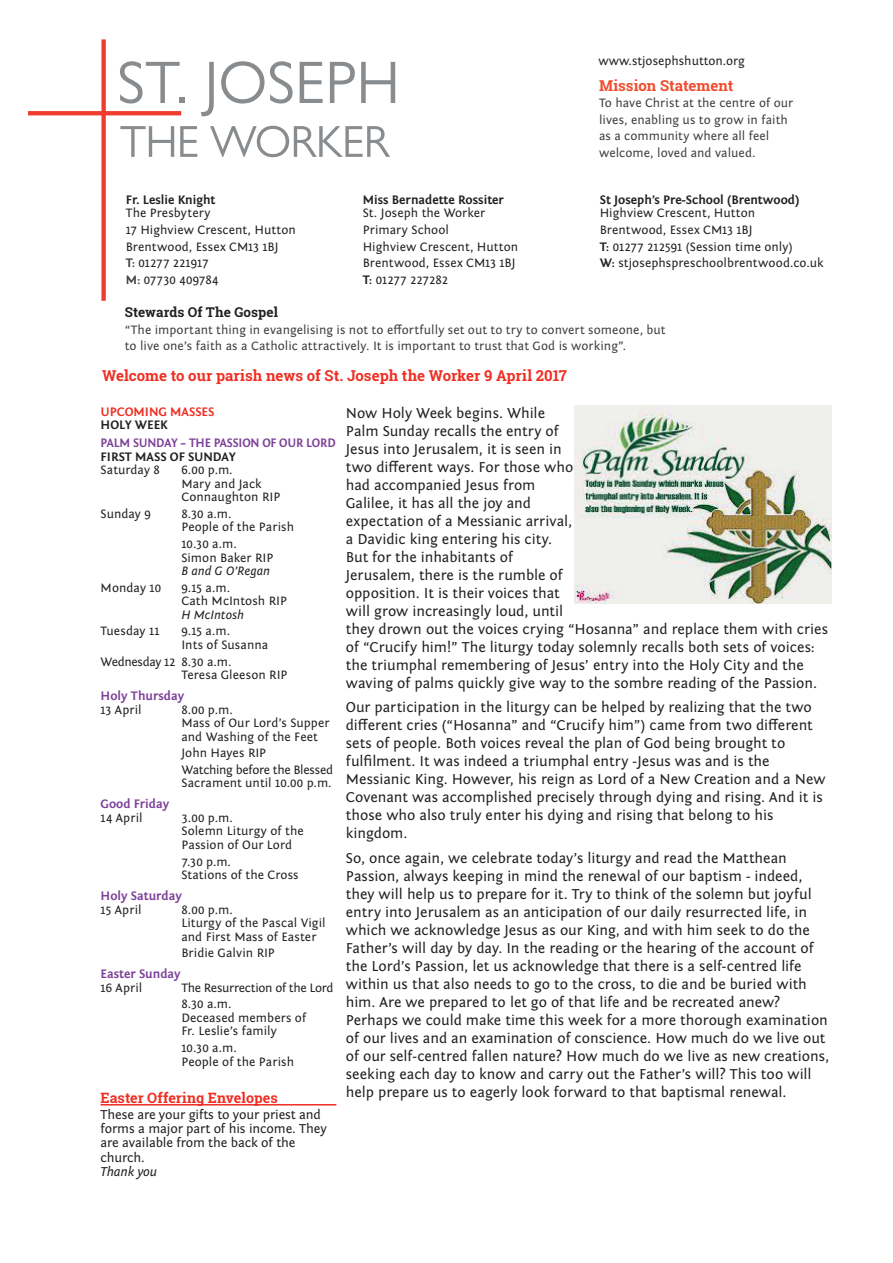
<style>
.page{position:relative;width:893px;height:1263px;background:#fff}
.page>*{position:absolute;margin:0;border:0;box-sizing:border-box;transform-origin:0 0}
.t1{font:15px/18px "Fontin Sans";letter-spacing:-.005em;color:#231f20}
.t2{font:700 15px "Roboto Slab";letter-spacing:-.005em;color:#ee2e22}
.t3{font:700 15px "Roboto Slab";color:#ef4c2f}
.t4{font:700 14.25px "Roboto Slab";color:#ee2e22}
.t5{font:13.5px/14.2px "Fontin Sans";letter-spacing:-.01em;color:#231f20}
.t6{font:700 13.5px "Roboto Slab";letter-spacing:.005em;color:#231f20}
.t7{font:italic 13.5px "Fontin Sans";letter-spacing:-.01em;color:#231f20}
.t8{font:12.75px/13.5px "Fontin Sans";letter-spacing:.005em;color:#231f20}
.t9{font:12.75px/16.5px "Fontin Sans";letter-spacing:.005em;color:#3e3e3f}
.t10{font:700 12.75px "Fontin Sans";color:#231f20}
.t11{font:700 12.75px "Fontin Sans";color:#7c4099}
.t12{font:12.75px/16.6px "Fontin Sans";letter-spacing:-.015em;color:#231f20}
.t13{font:12.75px/16.6px "Fontin Sans";letter-spacing:-.02em;color:#231f20}
.t14{font:700 12.75px "Fontin Sans";color:#7c4099;scale:.95 1}
.t15{font:italic 12.75px "Fontin Sans";color:#231f20}
.t16{font:700 12.75px "Fontin Sans";color:#ee2e22}
.s1{font-weight:700;color:#3e3e3f}
.s2{font-weight:700}
</style>
<div class="page">
<hr style="left:101px;top:1104px;width:235px;height:1px;background:#ee2e22">
<div style="left:101px;top:39px;width:5px;height:262px;background:#ee3c2f"></div>
<svg style="left:28px;top:111px;width:153px;height:4px"></svg>
<svg style="left:120px;top:61px;width:65px;height:43px"></svg>
<svg style="left:201px;top:62px;width:13px;height:54px"></svg>
<svg style="left:221px;top:61px;width:72px;height:43px"></svg>
<svg style="left:300px;top:62px;width:23px;height:41px"></svg>
<svg style="left:330px;top:62px;width:25px;height:41px"></svg>
<svg style="left:361px;top:62px;width:34px;height:41px"></svg>
<svg style="left:120px;top:126px;width:54px;height:31px"></svg>
<svg style="left:180px;top:126px;width:17px;height:31px"></svg>
<svg style="left:210px;top:126px;width:180px;height:31px"></svg>
<img style="left:574px;top:405px;width:258px;height:199px">
<p class="t8" style="left:598px;top:54px;width:148px">www.stjosephshutton.org</p>
<p class="t10" style="left:126px;top:192px;width:91px">Fr. Leslie Knight</p>
<p class="t8" style="left:126px;top:205px;width:172px;line-height:16.6px">The Presbytery<br>17 Highview Crescent, Hutton<br>Brentwood, Essex CM13 1BJ<br><span class="s1">T:</span> 01277 221917<br><span class="s1">M:</span> 07730 409784</p>
<p class="t10" style="left:363px;top:192px;width:143px">Miss Bernadette Rossiter</p>
<p class="t8" style="left:363px;top:205px;width:157px;line-height:16.6px">St. Joseph the Worker<br>Primary School<br>Highview Crescent, Hutton<br>Brentwood, Essex CM13 1BJ<br><span class="s2">T:</span> 01277 227282</p>
<p class="t3" style="left:599px;top:75px;width:136px">Mission Statement</p>
<p class="t9" style="left:599px;top:95px;width:196px">To have Christ at the centre of our lives, enabling us to grow in faith as a community where all feel welcome, loved and valued.</p>
<p class="t10" style="left:600px;top:192px;width:201px">St Joseph’s Pre-School (Brentwood)</p>
<p class="t8" style="left:600px;top:205px;width:225px;line-height:16.6px">Highview Crescent, Hutton<br>Brentwood, Essex CM13 1BJ<br><span class="s2">T:</span> 01277 212591 (Session time only)<br><span class="s2">W:</span> stjosephspreschoolbrentwood.co.uk</p>
<p class="t6" style="left:125px;top:303px;width:155px">Stewards Of The Gospel</p>
<p class="t9" style="left:125px;top:321px;width:542px">“The important thing in evangelising is not to effortfully set out to try to convert someone, but to live one’s faith as a Catholic attractively. It is important to trust that God is working”.</p>
<p class="t2" style="left:102px;top:365px;width:466px">Welcome to our parish news of St. Joseph the Worker 9 April 2017</p>
<p class="t16" style="left:101px;top:405px;width:115px">UPCOMING MASSES</p>
<p class="t10" style="left:101px;top:418px;width:69px">HOLY WEEK</p>
<p class="t14" style="left:101px;top:436px;width:249px">PALM SUNDAY – THE PASSION OF OUR LORD</p>
<p class="t10" style="left:101px;top:449px;width:137px">FIRST MASS OF SUNDAY</p>
<p class="t8" style="left:101px;top:463px;width:61px">Saturday 8</p>
<p class="t8" style="left:181px;top:463px;width:100px">6.00 p.m.<br>Mary and Jack<br>Connaughton RIP</p>
<p class="t8" style="left:101px;top:507px;width:52px">Sunday 9</p>
<p class="t8" style="left:181px;top:507px;width:114px">8.30 a.m.<br>People of the Parish</p>
<p class="t8" style="left:181px;top:537px;width:93px">10.30 a.m.<br>Simon Baker RIP</p>
<p class="t15" style="left:181px;top:564px;width:90px">B and G O’Regan</p>
<p class="t8" style="left:101px;top:581px;width:62px">Monday 10</p>
<p class="t8" style="left:181px;top:581px;width:107px">9.15 a.m.<br>Cath McIntosh RIP</p>
<p class="t15" style="left:181px;top:607px;width:64px">H McIntosh</p>
<p class="t8" style="left:101px;top:625px;width:60px">Tuesday 11</p>
<p class="t8" style="left:181px;top:625px;width:88px">9.15 a.m.<br>Ints of Susanna</p>
<p class="t8" style="left:181px;top:655px;width:108px;text-indent:-81px">Wednesday 12 8.30 a.m.<br>Teresa Gleeson RIP</p>
<p class="t11" style="left:101px;top:689px;width:85px">Holy Thursday</p>
<p class="t8" style="left:101px;top:703px;width:43px">13 April</p>
<p class="t8" style="left:181px;top:703px;width:149px">8.00 p.m.<br>Mass of Our Lord’s Supper and Washing of the Feet</p>
<p class="t12" style="left:181px;top:745px;width:153px">John Hayes RIP<br>Watching before the Blessed</p>
<p class="t8" style="left:181px;top:777px;width:152px">Sacrament until 10.00 p.m.</p>
<p class="t11" style="left:101px;top:797px;width:70px">Good Friday</p>
<p class="t8" style="left:101px;top:811px;width:43px">14 April</p>
<p class="t8" style="left:181px;top:811px;width:124px">3.00 p.m.<br>Solemn Liturgy of the<br>Passion of Our Lord</p>
<p class="t8" style="left:181px;top:855px;width:119px">7.30 p.m.<br>Stations of the Cross</p>
<p class="t11" style="left:101px;top:889px;width:83px">Holy Saturday</p>
<p class="t8" style="left:101px;top:903px;width:42px">15 April</p>
<p class="t8" style="left:181px;top:903px;width:146px">8.00 p.m.<br>Liturgy of the Pascal Vigil and First Mass of Easter</p>
<p class="t8" style="left:181px;top:946px;width:95px">Bridie Galvin RIP</p>
<p class="t11" style="left:101px;top:967px;width:82px">Easter Sunday</p>
<p class="t8" style="left:101px;top:981px;width:43px">16 April</p>
<p class="t13" style="left:181px;top:979px;width:154px">The Resurrection of the Lord<br>8.30 a.m.</p>
<p class="t8" style="left:181px;top:1011px;width:126px">Deceased members of<br>Fr. Leslie’s family</p>
<p class="t8" style="left:181px;top:1041px;width:114px">10.30 a.m.<br>People of the Parish</p>
<p class="t4" style="left:101px;top:1087px;width:179px">Easter Offering Envelopes</p>
<p class="t5" style="left:101px;top:1107px;width:228px">These are your gifts to your priest and forms a major part of his income. They are available from the back of the church.</p>
<p class="t7" style="left:101px;top:1164px;width:58px">Thank you</p>
<p class="t1" style="left:346px;top:404px;width:484px">Now Holy Week begins. While<br>Palm Sunday recalls the entry of<br>Jesus into Jerusalem, it is seen in<br>two different ways. For those who<br>had accompanied Jesus from<br>Galilee, it has all the joy and<br>expectation of a Messianic arrival,<br>a Davidic king entering his city.<br>But for the inhabitants of<br>Jerusalem, there is the rumble of<br>opposition. It is their voices that<br>will grow increasingly loud, until<br>they drown out the voices crying “Hosanna” and replace them with cries of “Crucify him!” The liturgy today solemnly recalls both sets of voices: the triumphal remembering of Jesus’ entry into the Holy City and the waving of palms quickly give way to the sombre reading of the Passion.</p>
<p class="t1" style="left:346px;top:698px;width:481px">Our participation in the liturgy can be helped by realizing that the two different cries (“Hosanna” and “Crucify him”) came from two different sets of people. Both voices reveal the plan of God being brought to fulfilment. It was indeed a triumphal entry -Jesus was and is the Messianic King. However, his reign as Lord of a New Creation and a New Covenant was accomplished precisely through dying and rising. And it is those who also truly enter his dying and rising that belong to his kingdom.</p>
<p class="t1" style="left:346px;top:849px;width:485px">So, once again, we celebrate today’s liturgy and read the Matthean Passion, always keeping in mind the renewal of our baptism - indeed, they will help us to prepare for it. Try to think of the solemn but joyful entry into Jerusalem as an anticipation of our daily resurrected life, in which we acknowledge Jesus as our King, and with him seek to do the Father’s will day by day. In the reading or the hearing of the account of the Lord’s Passion, let us acknowledge that there is a self-centred life within us that also needs to go to the cross, to die and be buried with him. Are we prepared to let go of that life and be recreated anew?<br>Perhaps we could make time this week for a more thorough examination of our lives and an examination of conscience. How much do we live out of our self-centred fallen nature? How much do we live as new creations, seeking each day to know and carry out the Father’s will? This too will help prepare us to eagerly look forward to that baptismal renewal.</p>
</div>
